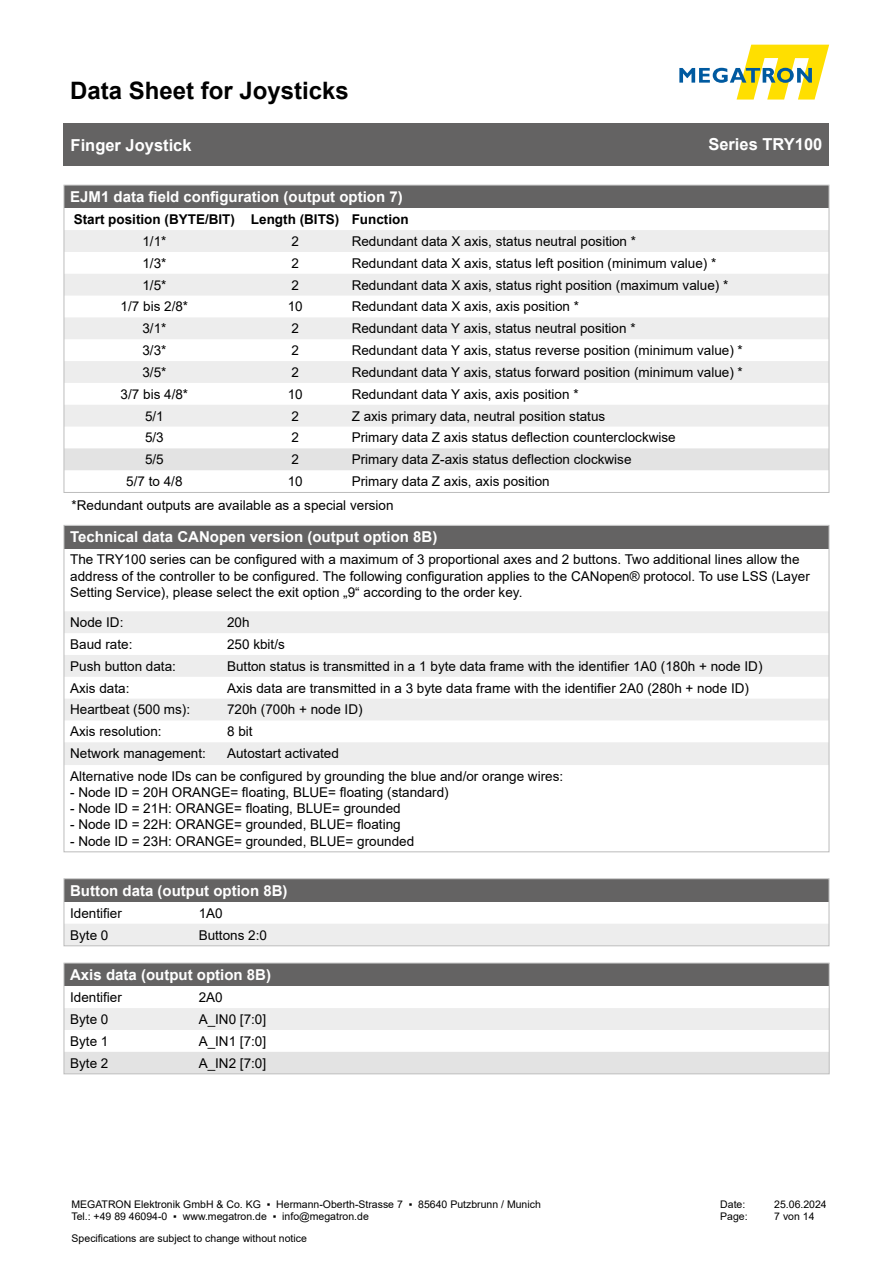
<style>
.page{position:relative;width:893px;height:1263px;background:#fff}
.page>*{position:absolute;margin:0;border:0;box-sizing:border-box;transform-origin:0 0}
.t1{font:700 24px "Arial";color:#000}
.t2{font:700 16.5px "Arial";color:#fff}
.t3{font:700 15px "Arial";color:#fff}
.t4{font:13.5px/16.2px "Arial";color:#000}
.t5{font:700 13.5px "Arial";color:#000}
.t6{font:10.5px/12.6px "Arial";color:#000}
</style>
<div class="page">
<svg style="left:679px;top:45px;width:150px;height:55px"></svg>
<div style="left:64px;top:123px;width:765px;height:43px;background:#646363"></div>
<div style="left:64px;top:879px;width:765px;height:23px;background:#646363"></div>
<div style="left:66px;top:924px;width:761px;height:20px;background:#ededed"></div>
<div style="left:64px;top:878px;width:765px;height:68px;border:1px solid #bcbcbc"></div>
<div style="left:64px;top:963px;width:765px;height:23px;background:#646363"></div>
<div style="left:66px;top:1008px;width:761px;height:22px;background:#ededed"></div>
<div style="left:66px;top:1052px;width:761px;height:20px;background:#e3e3e3"></div>
<div style="left:64px;top:963px;width:765px;height:111px;border:1px solid #bcbcbc"></div>
<div style="left:64px;top:185px;width:765px;height:23px;background:#646363"></div>
<svg style="left:66px;top:230px;width:761px;height:197px;fill:#ededed"></svg>
<div style="left:66px;top:448px;width:761px;height:22px;background:#e3e3e3"></div>
<div style="left:64px;top:525px;width:765px;height:23px;background:#646363"></div>
<svg style="left:66px;top:611px;width:761px;height:154px;fill:#ededed"></svg>
<h1 class="t1" style="left:70px;top:73px;width:280px">Data Sheet for Joysticks</h1>
<p class="t2" style="left:71px;top:133px;width:123px">Finger Joystick</p>
<p class="t2" style="left:708px;top:133px;width:116px">Series TRY100</p>
<p class="t3" style="left:70px;top:186px;width:334px">EJM1 data field configuration (output option 7)</p>
<p class="t5" style="left:74px;top:210px;width:163px">Start position (BYTE/BIT)</p>
<p class="t5" style="left:251px;top:210px;width:90px">Length (BITS)</p>
<p class="t5" style="left:352px;top:210px;width:58px">Function</p>
<p class="t4" style="left:142px;top:233px;width:26px">1/1*</p>
<p class="t4" style="left:291px;top:233px;width:9px">2</p>
<p class="t4" style="left:352px;top:233px;width:286px">Redundant data X axis, status neutral position *</p>
<p class="t4" style="left:142px;top:255px;width:26px">1/3*</p>
<p class="t4" style="left:291px;top:255px;width:9px">2</p>
<p class="t4" style="left:352px;top:255px;width:366px">Redundant data X axis, status left position (minimum value) *</p>
<p class="t4" style="left:142px;top:277px;width:26px">1/5*</p>
<p class="t4" style="left:291px;top:277px;width:9px">2</p>
<p class="t4" style="left:352px;top:277px;width:378px">Redundant data X axis, status right position (maximum value) *</p>
<p class="t4" style="left:121px;top:298px;width:69px">1/7 bis 2/8*</p>
<p class="t4" style="left:288px;top:298px;width:17px">10</p>
<p class="t4" style="left:352px;top:298px;width:229px">Redundant data X axis, axis position *</p>
<p class="t4" style="left:142px;top:320px;width:26px">3/1*</p>
<p class="t4" style="left:291px;top:320px;width:9px">2</p>
<p class="t4" style="left:352px;top:320px;width:285px">Redundant data Y axis, status neutral position *</p>
<p class="t4" style="left:142px;top:342px;width:26px">3/3*</p>
<p class="t4" style="left:291px;top:342px;width:9px">2</p>
<p class="t4" style="left:352px;top:342px;width:393px">Redundant data Y axis, status reverse position (minimum value) *</p>
<p class="t4" style="left:142px;top:364px;width:26px">3/5*</p>
<p class="t4" style="left:291px;top:364px;width:9px">2</p>
<p class="t4" style="left:352px;top:364px;width:393px">Redundant data Y axis, status forward position (minimum value) *</p>
<p class="t4" style="left:121px;top:386px;width:69px">3/7 bis 4/8*</p>
<p class="t4" style="left:288px;top:386px;width:17px">10</p>
<p class="t4" style="left:352px;top:386px;width:228px">Redundant data Y axis, axis position *</p>
<p class="t4" style="left:145px;top:408px;width:20px">5/1</p>
<p class="t4" style="left:291px;top:408px;width:9px">2</p>
<p class="t4" style="left:352px;top:408px;width:255px">Z axis primary data, neutral position status</p>
<p class="t4" style="left:145px;top:429px;width:20px">5/3</p>
<p class="t4" style="left:291px;top:429px;width:9px">2</p>
<p class="t4" style="left:352px;top:429px;width:326px">Primary data Z axis status deflection counterclockwise</p>
<p class="t4" style="left:145px;top:451px;width:20px">5/5</p>
<p class="t4" style="left:291px;top:451px;width:9px">2</p>
<p class="t4" style="left:352px;top:451px;width:281px">Primary data Z-axis status deflection clockwise</p>
<p class="t4" style="left:126px;top:473px;width:58px">5/7 to 4/8</p>
<p class="t4" style="left:288px;top:473px;width:17px">10</p>
<p class="t4" style="left:352px;top:473px;width:200px">Primary data Z axis, axis position</p>
<p class="t4" style="left:72px;top:497px;width:323px">*Redundant outputs are available as a special version</p>
<p class="t3" style="left:70px;top:527px;width:369px">Technical data CANopen version (output option 8B)</p>
<p class="t4" style="left:70px;top:551px;width:741px">The TRY100 series can be configured with a maximum of 3 proportional axes and 2 buttons. Two additional lines allow the address of the controller to be configured. The following configuration applies to the CANopen® protocol. To use LSS (Layer<br>Setting Service), please select the exit option „9“ according to the order key.</p>
<p class="t4" style="left:70px;top:614px;width:55px">Node ID:</p>
<p class="t4" style="left:227px;top:614px;width:24px">20h</p>
<p class="t4" style="left:70px;top:636px;width:64px">Baud rate:</p>
<p class="t4" style="left:227px;top:636px;width:59px">250 kbit/s</p>
<p class="t4" style="left:70px;top:658px;width:107px">Push button data:</p>
<p class="t4" style="left:227px;top:658px;width:537px">Button status is transmitted in a 1 byte data frame with the identifier 1A0 (180h + node ID)</p>
<p class="t4" style="left:70px;top:680px;width:61px">Axis data:</p>
<p class="t4" style="left:227px;top:680px;width:523px">Axis data are transmitted in a 3 byte data frame with the identifier 2A0 (280h + node ID)</p>
<p class="t4" style="left:70px;top:701px;width:122px">Heartbeat (500 ms):</p>
<p class="t4" style="left:227px;top:701px;width:137px">720h (700h + node ID)</p>
<p class="t4" style="left:70px;top:723px;width:93px">Axis resolution:</p>
<p class="t4" style="left:227px;top:723px;width:27px">8 bit</p>
<p class="t4" style="left:70px;top:745px;width:137px">Network management:</p>
<p class="t4" style="left:227px;top:745px;width:113px">Autostart activated</p>
<p class="t4" style="left:70px;top:768px;width:495px">Alternative node IDs can be configured by grounding the blue and/or orange wires:</p>
<p class="t4" style="left:70px;top:784px;width:380px">- Node ID = 20H ORANGE= floating, BLUE= floating (standard)</p>
<p class="t4" style="left:70px;top:800px;width:332px">- Node ID = 21H: ORANGE= floating, BLUE= grounded</p>
<p class="t4" style="left:70px;top:816px;width:332px">- Node ID = 22H: ORANGE= grounded, BLUE= floating</p>
<p class="t4" style="left:70px;top:833px;width:346px">- Node ID = 23H: ORANGE= grounded, BLUE= grounded</p>
<p class="t3" style="left:70px;top:880px;width:219px">Button data (output option 8B)</p>
<p class="t4" style="left:70px;top:905px;width:53px">Identifier</p>
<p class="t4" style="left:199px;top:905px;width:26px">1A0</p>
<p class="t4" style="left:70px;top:927px;width:40px">Byte 0</p>
<p class="t4" style="left:199px;top:927px;width:70px">Buttons 2:0</p>
<p class="t3" style="left:70px;top:964px;width:202px">Axis data (output option 8B)</p>
<p class="t4" style="left:70px;top:989px;width:53px">Identifier</p>
<p class="t4" style="left:199px;top:989px;width:26px">2A0</p>
<p class="t4" style="left:70px;top:1011px;width:40px">Byte 0</p>
<p class="t4" style="left:199px;top:1011px;width:69px">A_IN0 [7:0]</p>
<p class="t4" style="left:70px;top:1033px;width:40px">Byte 1</p>
<p class="t4" style="left:199px;top:1033px;width:69px">A_IN1 [7:0]</p>
<p class="t4" style="left:70px;top:1055px;width:40px">Byte 2</p>
<p class="t4" style="left:199px;top:1055px;width:69px">A_IN2 [7:0]</p>
<p class="t6" style="left:71px;top:1198px;width:471px">MEGATRON Elektronik GmbH &amp; Co. KG ▪ Hermann-Oberth-Strasse 7 ▪ 85640 Putzbrunn / Munich<br>Tel.: +49 89 46094-0 ▪ www.megatron.de ▪ info@megatron.de</p>
<p class="t6" style="left:720px;top:1198px;width:27px">Date:</p>
<p class="t6" style="left:774px;top:1198px;width:54px">25.06.2024</p>
<p class="t6" style="left:720px;top:1210px;width:29px">Page:</p>
<p class="t6" style="left:774px;top:1210px;width:42px">7 von 14</p>
<p class="t6" style="left:72px;top:1232px;width:237px">Specifications are subject to change without notice</p>
</div>
